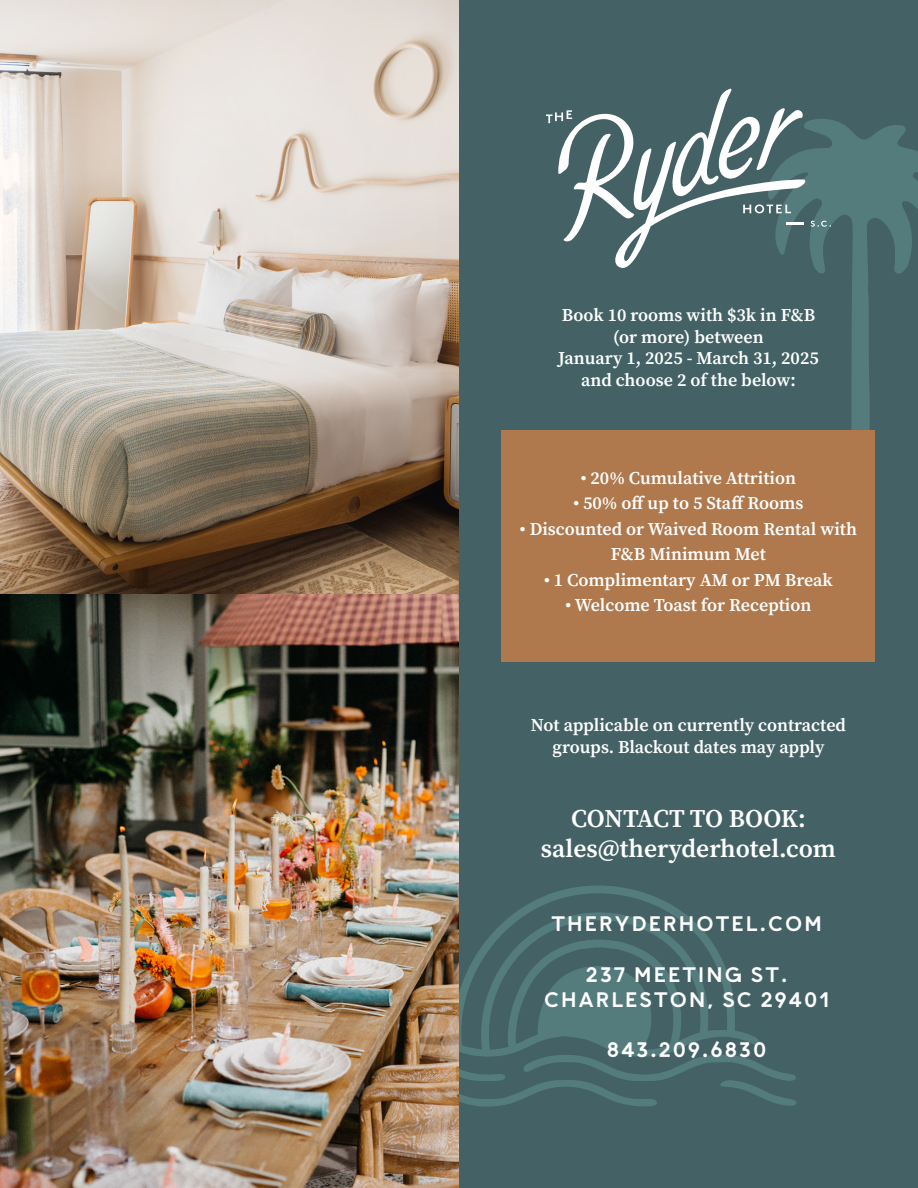
<style>
.page{position:relative;width:918px;height:1188px;background:#fff}
.page>*{position:absolute;margin:0;border:0;box-sizing:border-box;transform-origin:0 0}
.t1{font:600 25.5px "Source Serif Pro";color:#fff}
.t2{font:700 21px "Journal";letter-spacing:.1em;color:#fff}
.t3{font:600 18px/25.5px "Source Serif Pro";color:#fff;text-align:center}
</style>
<div class="page">
<div style="left:459px;top:0;width:459px;height:1188px;background:#446265"></div>
<svg style="left:459px;top:1057px;width:337px;height:50px"></svg>
<svg style="left:459px;top:885px;width:301px;height:172px"></svg>
<svg style="left:815px;top:120px;width:103px;height:310px"></svg>
<img style="left:0;top:0;width:459px;height:1188px">
<div style="left:502px;top:430px;width:373px;height:232px;background:#af794d"></div>
<svg style="left:546px;top:88px;width:285px;height:180px"></svg>
<p class="t3" style="left:562px;top:302px;width:255px">Book 10 rooms with $3k in F&amp;B</p>
<p class="t3" style="left:613px;top:324px;width:152px">(or more) between</p>
<p class="t3" style="left:558px;top:345px;width:262px">January 1, 2025 - March 31, 2025</p>
<p class="t3" style="left:581px;top:367px;width:216px">and choose 2 of the below:</p>
<p class="t3" style="left:581px;top:465px;width:217px">• 20% Cumulative Attrition</p>
<p class="t3" style="left:573px;top:491px;width:232px">• 50% off up to 5 Staff Rooms</p>
<p class="t3" style="left:520px;top:516px;width:339px">• Discounted or Waived Room Rental with<br>F&amp;B Minimum Met</p>
<p class="t3" style="left:544px;top:567px;width:290px">• 1 Complimentary AM or PM Break</p>
<p class="t3" style="left:565px;top:593px;width:248px">• Welcome Toast for Reception</p>
<p class="t3" style="left:531px;top:714px;width:317px;line-height:21.6px">Not applicable on currently contracted groups. Blackout dates may apply</p>
<p class="t1" style="left:571px;top:801px;width:236px">CONTACT TO BOOK:</p>
<p class="t1" style="left:541px;top:831px;width:297px">sales@theryderhotel.com</p>
<p class="t2" style="left:552px;top:911px;width:272px">THERYDERHOTEL.COM</p>
<p class="t2" style="left:586px;top:961px;width:203px">237 MEETING ST.</p>
<p class="t2" style="left:544px;top:987px;width:286px">CHARLESTON, SC 29401</p>
<p class="t2" style="left:607px;top:1037px;width:161px">843.209.6830</p>
</div>
